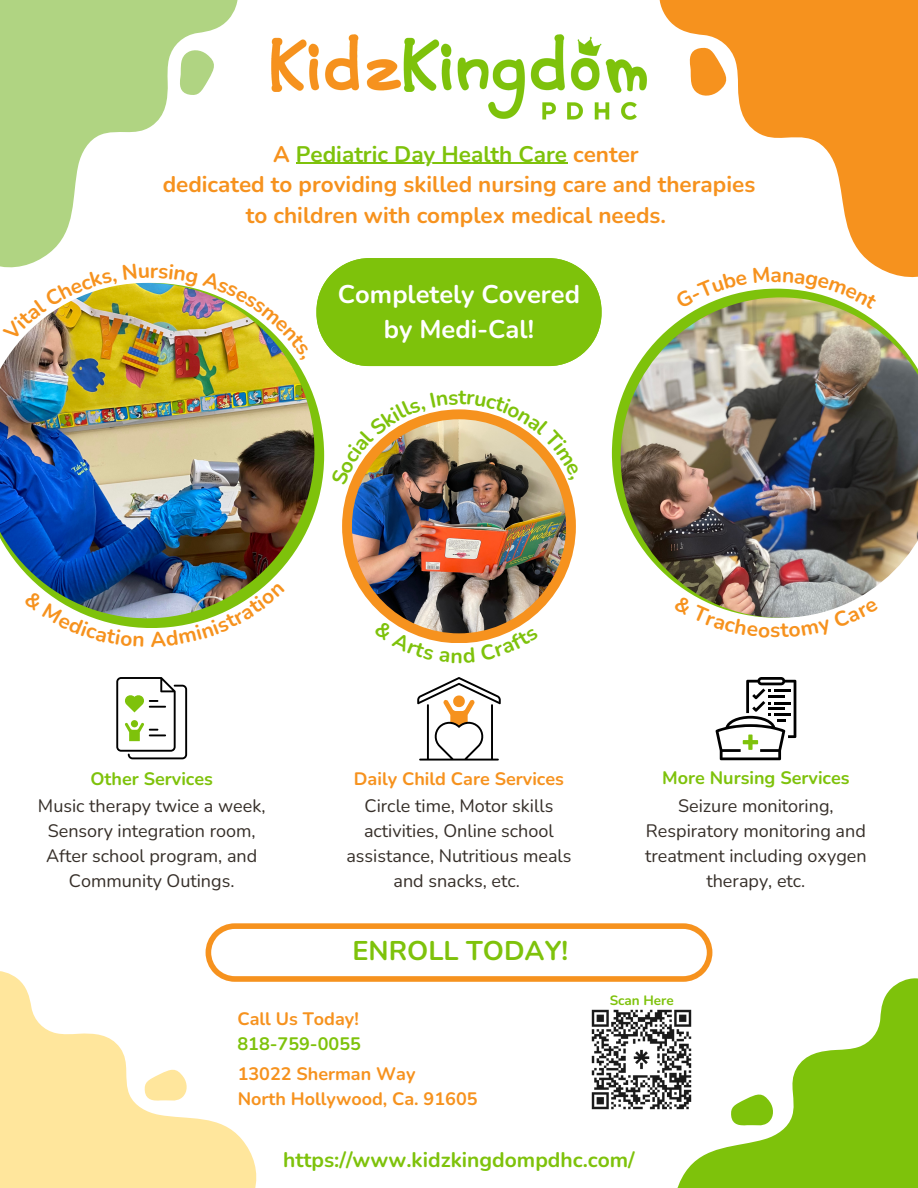
<style>
.page{position:relative;width:918px;height:1188px;background:#fff}
.page>*{position:absolute;margin:0;border:0;box-sizing:border-box;transform-origin:0 0}
.t1{font:700 27px "Nunito";color:#7ec20b}
.t2{font:700 25.5px/34.8px "Nunito";color:#fff;text-align:center}
.t3{font:700 22.5px/30.3px "Nunito";color:#f6921e;text-align:center}
.t4{font:700 22.5px "Nunito";color:#7ec20b}
.t5{font:700 21px "Nunito";color:#7ec20b}
.t6{font:700 21px "Nunito";color:#f6921e}
.t7{font:18px/24.8px "Nunito";color:#362f29;text-align:center}
.t8{font:700 18px "Nunito";color:#f6921e}
.t9{font:700 18px "Nunito";color:#7ec20b}
.t10{font:700 13.5px "Nunito";color:#7ec20b}
.s1{color:#f6921e}
</style>
<div class="page">
<img style="left:592px;top:1009px;width:68px;height:100px">
<svg style="left:206px;top:923px;width:506px;height:59px"></svg>
<svg style="left:0;top:957px;width:263px;height:231px;fill:#ffe69c"></svg>
<svg style="left:143px;top:1065px;width:47px;height:38px"></svg>
<svg style="left:660px;top:975px;width:258px;height:213px"></svg>
<svg style="left:730px;top:1090px;width:46px;height:38px"></svg>
<img style="left:271px;top:34px;width:376px;height:86px">
<div style="left:342px;top:409px;width:234px;height:234px;background:#f6921e;border-radius:50%"></div>
<img style="left:352px;top:419px;width:214px;height:214px;border-radius:50%">
<hr style="left:296px;top:163px;width:271px;height:1px;background:#7ec20b">
<svg style="left:417px;top:677px;width:83px;height:83px"></svg>
<div style="left:324px;top:258px;width:277px;height:108px;background:#7ec20b"></div>
<svg style="left:612px;top:289px;width:171px;height:218px"></svg>
<img style="left:621px;top:297px;width:297px;height:321px">
<svg style="left:716px;top:677px;width:80px;height:83px"></svg>
<svg style="left:144px;top:284px;width:180px;height:344px"></svg>
<img style="left:0;top:284px;width:314px;height:334px">
<svg style="left:116px;top:677px;width:71px;height:82px"></svg>
<svg style="left:0;top:0;width:238px;height:268px;fill:#b0d482"></svg>
<svg style="left:179px;top:48px;width:38px;height:48px"></svg>
<svg style="left:659px;top:0;width:259px;height:278px;fill:#f6921e"></svg>
<svg style="left:689px;top:47px;width:41px;height:50px"></svg>
<svg style="left:390px;top:621px;width:138px;height:22px"></svg>
<img style="left:349px;top:409px;width:220px;height:76px">
<svg style="left:675px;top:272px;width:72px;height:37px"></svg>
<svg style="left:753px;top:267px;width:17px;height:11px"></svg>
<svg style="left:783px;top:271px;width:95px;height:39px"></svg>
<svg style="left:674px;top:595px;width:96px;height:23px"></svg>
<svg style="left:780px;top:599px;width:99px;height:19px"></svg>
<img style="left:2px;top:284px;width:115px;height:56px">
<img style="left:123px;top:263px;width:186px;height:97px">
<svg style="left:24px;top:591px;width:120px;height:37px"></svg>
<img style="left:150px;top:583px;width:135px;height:45px">
<p class="t4" style="left:273px;top:139px;width:367px"><span class="s1">A</span> Pediatric Day Health Care <span class="s1">center</span></p>
<p class="t3" style="left:163px;top:170px;width:594px">dedicated to providing skilled nursing care and therapies to children with complex medical needs.</p>
<p class="t2" style="left:338px;top:277px;width:244px">Completely Covered by Medi-Cal!</p>
<p class="t6" style="left:771px;top:261px;width:13px">a</p>
<p class="t6" style="left:770px;top:616px;width:12px">s</p>
<p class="t9" style="left:90px;top:766px;width:124px">Other Services</p>
<p class="t7" style="left:38px;top:794px;width:229px">Music therapy twice a week,<br>Sensory integration room,<br>After school program, and<br>Community Outings.</p>
<p class="t8" style="left:354px;top:766px;width:212px">Daily Child Care Services</p>
<p class="t7" style="left:346px;top:794px;width:227px">Circle time, Motor skills activities, Online school assistance, Nutritious meals and snacks, etc.</p>
<p class="t1" style="left:353px;top:933px;width:217px">ENROLL TODAY!</p>
<p class="t8" style="left:237px;top:1007px;width:123px">Call Us Today!</p>
<p class="t9" style="left:237px;top:1032px;width:125px">818-759-0055</p>
<p class="t8" style="left:238px;top:1062px;width:179px">13022 Sherman Way</p>
<p class="t8" style="left:238px;top:1086px;width:241px">North Hollywood, Ca. 91605</p>
<p class="t9" style="left:662px;top:766px;width:189px">More Nursing Services</p>
<p class="t7" style="left:645px;top:794px;width:223px">Seizure monitoring,<br>Respiratory monitoring and treatment including oxygen therapy, etc.</p>
<p class="t10" style="left:610px;top:991px;width:66px">Scan Here</p>
<p class="t5" style="left:283px;top:1145px;width:353px">https://www.kidzkingdompdhc.com/</p>
</div>
